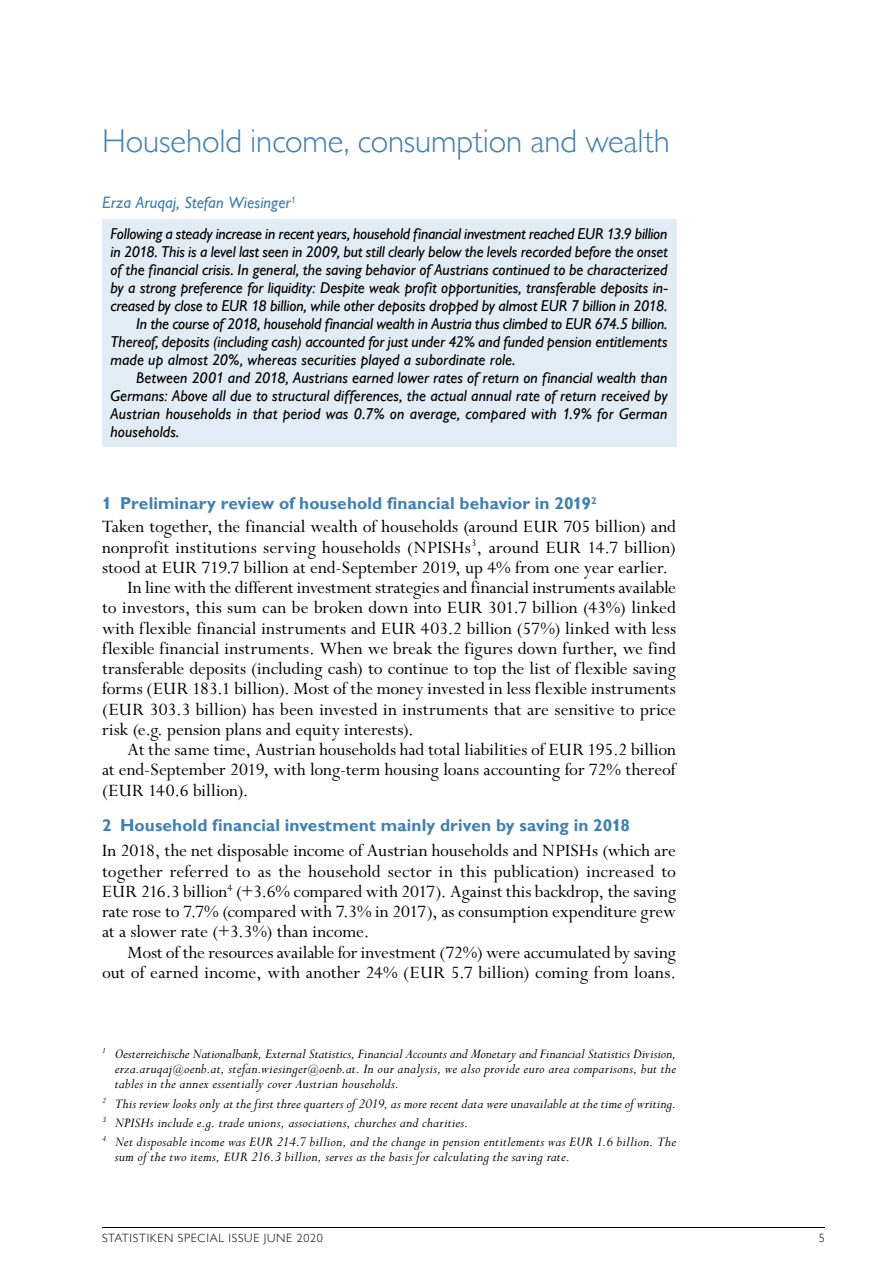
<style>
.page{position:relative;width:893px;height:1263px;background:#fff}
.page>*{position:absolute;margin:0;border:0;box-sizing:border-box;transform-origin:0 0}
.t1{font:300 33px "Gill Sans MT Pro";letter-spacing:-.005em;color:#4081b3}
.t2{font:19.5px/20.2px "Perpetua Std";color:#000;text-align:justify}
.t3{font:700 17.25px "Gill Sans MT Pro";letter-spacing:.005em;color:#4081b3}
.t4{font:italic 500 16.5px "Gill Sans MT Pro";letter-spacing:.005em;color:#4081b3}
.t5{font:italic 500 15.75px "Gill Sans MT Pro";color:#000}
.t6{font:italic 15px/15px "Perpetua Std";letter-spacing:.01em;color:#000;text-align:justify}
.t7{font:300 12px "Gill Sans MT Pro";letter-spacing:.06em;color:#000}
.s1{font-size:12px}
</style>
<div class="page">
<hr style="left:102px;top:1227px;width:723px;height:1px;background:#000">
<div style="left:102px;top:219px;width:574px;height:101px;background:#e2ecf4"></div>
<div style="left:102px;top:309px;width:574px;height:65px;background:#e2ecf4"></div>
<div style="left:102px;top:363px;width:574px;height:83px;background:#e2ecf4"></div>
<h1 class="t1" style="left:102px;top:121px;width:570px">Household income, consumption and wealth</h1>
<p class="t4" style="left:102px;top:193px;width:195px">Erza Aruqaj, Stefan Wiesinger<sup>1</sup></p>
<p class="t5" style="left:111px;top:224px;width:558px">Following a steady increase in recent years, household financial investment reached EUR 13.9 billion</p>
<p class="t5" style="left:111px;top:242px;width:559px">in 2018. This is a level last seen in 2009, but still clearly below the levels recorded before the onset</p>
<p class="t5" style="left:111px;top:260px;width:558px">of the financial crisis. In general, the saving behavior of Austrians continued to be characterized</p>
<p class="t5" style="left:111px;top:278px;width:559px">by a strong preference for liquidity: Despite weak profit opportunities, transferable deposits in-</p>
<p class="t5" style="left:111px;top:296px;width:558px">creased by close to EUR 18 billion, while other deposits dropped by almost EUR 7 billion in 2018.</p>
<p class="t5" style="left:136px;top:314px;width:533px">In the course of 2018, household financial wealth in Austria thus climbed to EUR 674.5 billion.</p>
<p class="t5" style="left:111px;top:332px;width:559px">Thereof, deposits (including cash) accounted for just under 42% and funded pension entitlements</p>
<p class="t5" style="left:111px;top:350px;width:407px">made up almost 20%, whereas securities played a subordinate role.</p>
<p class="t5" style="left:136px;top:368px;width:533px">Between 2001 and 2018, Austrians earned lower rates of return on financial wealth than</p>
<p class="t5" style="left:111px;top:386px;width:559px">Germans: Above all due to structural differences, the actual annual rate of return received by</p>
<p class="t5" style="left:111px;top:404px;width:558px">Austrian households in that period was 0.7% on average, compared with 1.9% for German</p>
<p class="t5" style="left:111px;top:422px;width:70px">households.</p>
<p class="t3" style="left:102px;top:493px;width:496px">1 Preliminary review of household financial behavior in 2019<sup>2</sup></p>
<p class="t2" style="left:102px;top:517px;width:576px">Taken together, the financial wealth of households (around EUR 705 billion) and</p>
<p class="t2" style="left:102px;top:538px;width:575px">nonprofit institutions serving households (NPISHs<sup>3</sup>, around EUR 14.7 billion)</p>
<p class="t2" style="left:102px;top:558px;width:567px">stood at EUR 719.7 billion at end-September 2019, up 4% from one year earlier.</p>
<p class="t2" style="left:128px;top:578px;width:550px">In line with the different investment strategies and financial instruments available</p>
<p class="t2" style="left:102px;top:598px;width:576px">to investors, this sum can be broken down into EUR 301.7 billion (43%) linked</p>
<p class="t2" style="left:102px;top:619px;width:576px">with flexible financial instruments and EUR 403.2 billion (57%) linked with less</p>
<p class="t2" style="left:102px;top:639px;width:576px">flexible financial instruments. When we break the figures down further, we find</p>
<p class="t2" style="left:102px;top:659px;width:575px">transferable deposits (including cash) to continue to top the list of flexible saving</p>
<p class="t2" style="left:102px;top:679px;width:575px">forms (EUR 183.1 billion). Most of the money invested in less flexible instruments</p>
<p class="t2" style="left:102px;top:699px;width:576px">(EUR 303.3 billion) has been invested in instruments that are sensitive to price</p>
<p class="t2" style="left:102px;top:720px;width:313px">risk (e.g. pension plans and equity interests).</p>
<p class="t2" style="left:128px;top:740px;width:550px">At the same time, Austrian households had total liabilities of EUR 195.2 billion</p>
<p class="t2" style="left:102px;top:760px;width:575px">at end-September 2019, with long-term housing loans accounting for 72% thereof</p>
<p class="t2" style="left:102px;top:780px;width:148px">(EUR 140.6 billion).</p>
<p class="t3" style="left:102px;top:814px;width:529px">2 Household financial investment mainly driven by saving in 2018</p>
<p class="t2" style="left:102px;top:841px;width:576px">In 2018, the net disposable income of Austrian households and NPISHs (which are together referred to as the household sector in this publication) increased to EUR 216.3 billion<sup>4</sup> (+3.6% compared with 2017). Against this backdrop, the saving rate rose to 7.7% (compared with 7.3% in 2017), as consumption expenditure grew at a slower rate (+3.3%) than income.</p>
<p class="t2" style="left:102px;top:943px;width:575px;text-align:right">Most of the resources available for investment (72%) were accumulated by saving out of earned income, with another 24% (EUR 5.7 billion) coming from loans.</p>
<p class="t6" style="left:115px;top:1047px;width:563px;text-indent:-13px"><sup>1</sup> Oesterreichische Nationalbank, External Statistics, Financial Accounts and Monetary and Financial Statistics Division, erza.aruqaj<span class="s1">@</span>oenb.at, stefan.wiesinger<span class="s1">@</span>oenb.at. In our analysis, we also provide euro area comparisons, but the tables in the annex essentially cover Austrian households.</p>
<p class="t6" style="left:102px;top:1094px;width:576px;line-height:19.2px;text-align:left"><sup>2</sup> This review looks only at the first three quarters of 2019, as more recent data were unavailable at the time of writing.<br><sup>3</sup> NPISHs include e.g. trade unions, associations, churches and charities.<br><sup>4</sup> Net disposable income was EUR 214.7 billion, and the change in pension entitlements was EUR 1.6 billion. The</p>
<p class="t6" style="left:115px;top:1150px;width:457px">sum of the two items, EUR 216.3 billion, serves as the basis for calculating the saving rate.</p>
<p class="t7" style="left:102px;top:1231px;width:222px">STATISTIKEN SPECIAL ISSUE JUNE 2020</p>
<p class="t7" style="left:819px;top:1231px;width:7px">5</p>
</div>
